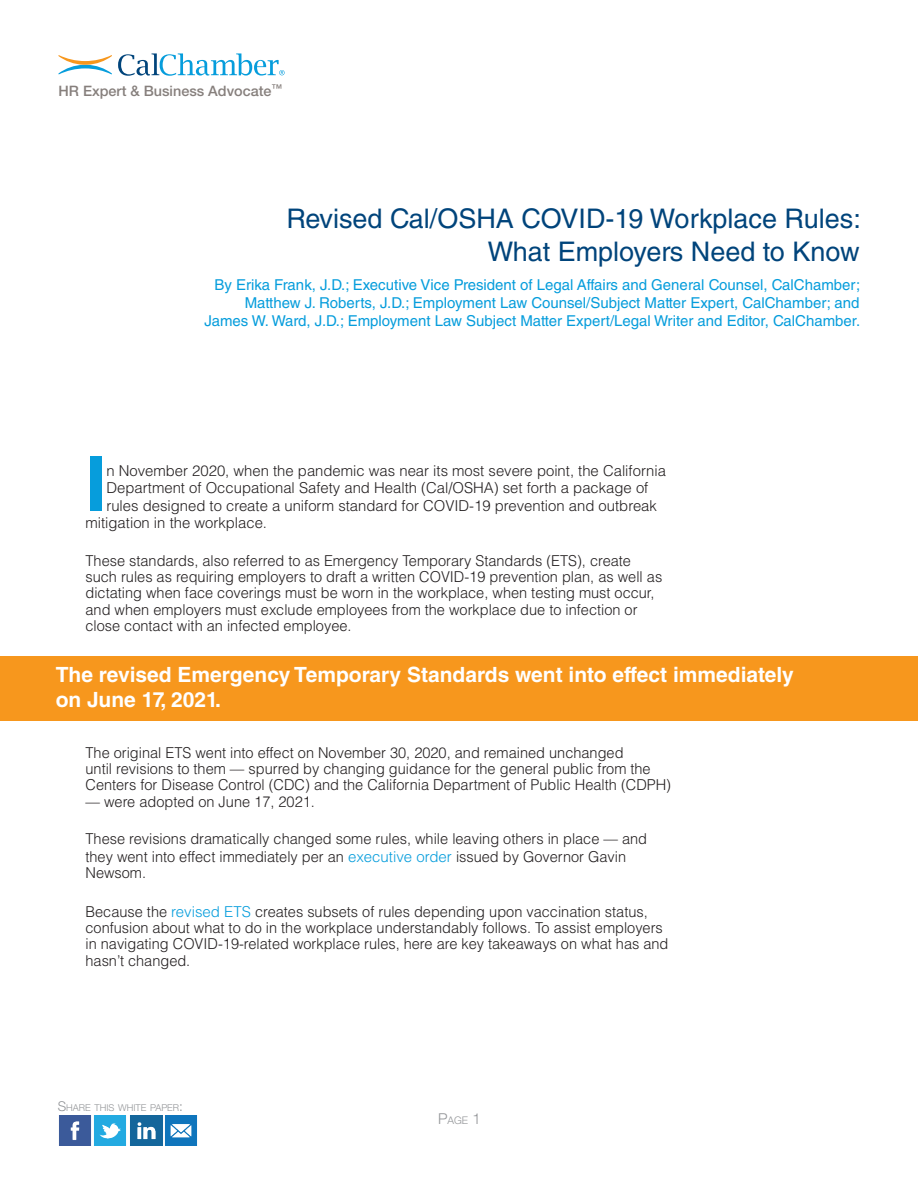
<style>
.page{position:relative;width:918px;height:1188px;background:#fff}
.page>*{position:absolute;margin:0;border:0;box-sizing:border-box;transform-origin:0 0}
.t1{font:700 76.2px "Helvetica LT Std";color:#069ddc}
.t2{font:27px/32.4px "Helvetica LT Std";color:#00447b;text-align:right}
.t3{font:700 21px/25.2px "Helvetica LT Std";color:#fff}
.t4{font:300 15px/16.2px "Helvetica LT Std";color:#231f20}
.t5{font:15px/18px "Helvetica LT Std";color:#069ddc;text-align:right}
.t6{font:500 14.4px "Helvetica Neue LT Std";color:#867f7c}
.t7{font:300 10.5px "Helvetica Neue LT Std";color:#939598}
.t8{font:300 9.45px "Helvetica Neue LT Std";color:#939598}
.s1{color:#069ddc}
.s2{font-size:13.5px}
.s3{font-size:15px}
</style>
<div class="page">
<svg style="left:58px;top:55px;width:54px;height:19px"></svg>
<svg style="left:118px;top:53px;width:167px;height:23px"></svg>
<img style="left:59px;top:1115px;width:138px;height:30px">
<div style="left:0;top:657px;width:918px;height:64px;background:#f7971d"></div>
<p class="t6" style="left:58px;top:82px;width:225px">HR Expert &amp; Business Advocate<sup>™</sup></p>
<h2 class="t2" style="left:286px;top:203px;width:576px">Revised Cal/OSHA COVID-19 Workplace Rules:<br>What Employers Need to Know</h2>
<p class="t5" style="left:204px;top:275px;width:657px">By Erika Frank, J.D.; Executive Vice President of Legal Affairs and General Counsel, CalChamber;<br>Matthew J. Roberts, J.D.; Employment Law Counsel/Subject Matter Expert, CalChamber; and<br>James W. Ward, J.D.; Employment Law Subject Matter Expert/Legal Writer and Editor, CalChamber.</p>
<h1 class="t1" style="left:86px;top:438px;width:22px">I</h1>
<p class="t4" style="left:106px;top:462px;width:561px">n November 2020, when the pandemic was near its most severe point, the California</p>
<p class="t4" style="left:106px;top:480px;width:543px">Department of Occupational Safety and Health (Cal/OSHA) set forth a package of</p>
<p class="t4" style="left:106px;top:497px;width:552px">rules designed to create a uniform standard for COVID-19 prevention and outbreak</p>
<p class="t4" style="left:86px;top:515px;width:183px">mitigation in the workplace.</p>
<p class="t4" style="left:86px;top:552px;width:578px">These standards, also referred to as Emergency Temporary Standards (ETS), create such rules as requiring employers to draft a written COVID-19 prevention plan, as well as dictating when face coverings must be worn in the workplace, when testing must occur, and when employers must exclude employees from the workplace due to infection or close contact with an infected employee.</p>
<h3 class="t3" style="left:56px;top:662px;width:739px">The revised Emergency Temporary Standards went into effect immediately on June 17, 2021.</h3>
<p class="t4" style="left:86px;top:744px;width:587px">The original ETS went into effect on November 30, 2020, and remained unchanged<br>until revisions to them — spurred by changing guidance for the general public from the<br>Centers for Disease Control (CDC) and the California Department of Public Health (CDPH)</p>
<p class="t4" style="left:86px;top:793px;width:231px">— were adopted on June 17, 2021.</p>
<p class="t4" style="left:86px;top:831px;width:563px;line-height:16.8px">These revisions dramatically changed some rules, while leaving others in place — and they went into effect immediately per an <span class="s1">executive order</span> issued by Governor Gavin<br>Newsom.</p>
<p class="t4" style="left:86px;top:903px;width:585px">Because the <span class="s1">revised ETS</span> creates subsets of rules depending upon vaccination status, confusion about what to do in the workplace understandably follows. To assist employers in navigating COVID-19-related workplace rules, here are key takeaways on what has and hasn’t changed.</p>
<p class="t8" style="left:58px;top:1102px;width:127px"><span class="s2">S</span>HARE THIS WHITE PAPER<span class="s2">:</span></p>
<p class="t7" style="left:438px;top:1114px;width:44px"><span class="s3">P</span>AGE <span class="s3">1</span></p>
</div>
